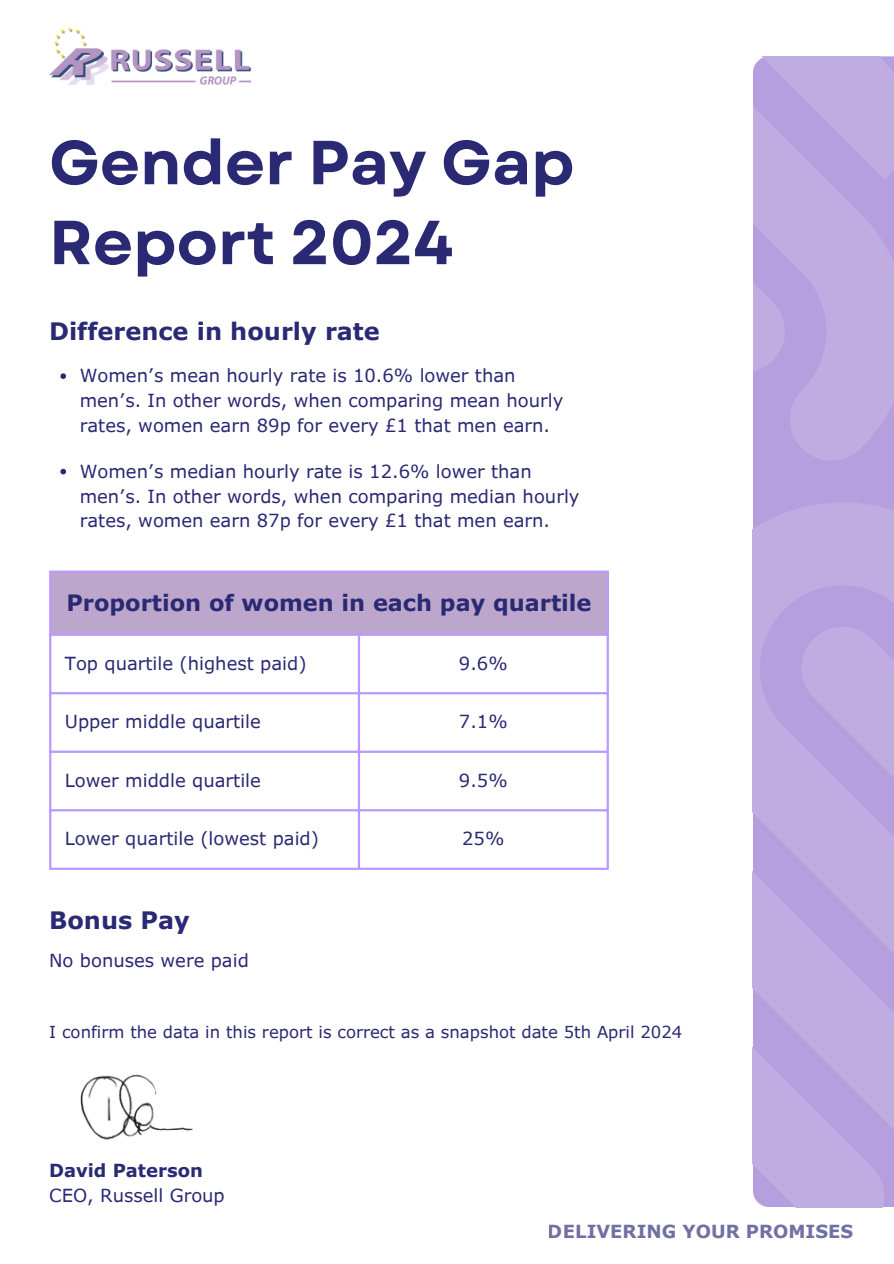
<style>
.page{position:relative;width:894px;height:1264px;background:#fff}
.page>*{position:absolute;margin:0;border:0;box-sizing:border-box;transform-origin:0 0}
.t1{font:700 61.95px/79.8px "Garet";color:#2a2974}
.t2{font:700 24px "Verdana Pro";color:#2a2974}
.t3{font:700 22.5px "Verdana Pro";color:#2a2974}
.t4{font:18px/24.8px "Verdana Pro";color:#2a2974}
.t5{font:700 18px "Verdana Pro";color:#2a2974}
.t6{font:16.5px "Verdana Pro";color:#2a2974}
</style>
<div class="page">
<svg style="left:752px;top:529px;width:141px;height:678px;background:#bca7df"></svg>
<svg style="left:753px;top:56px;width:140px;height:633px;background:#bba7df"></svg>
<div style="left:50px;top:571px;width:558px;height:64px;background:#bda6cb"></div>
<hr style="left:49px;top:573px;width:2px;height:294px;background:#b9f">
<hr style="left:358px;top:636px;width:2px;height:231px;background:#b9f">
<hr style="left:606px;top:573px;width:2px;height:294px;background:#b9f">
<hr style="left:49px;top:570px;width:559px;height:3px;background:#b9f">
<hr style="left:49px;top:633px;width:559px;height:3px;background:#b9f">
<hr style="left:49px;top:692px;width:559px;height:2px;background:#b9f">
<hr style="left:49px;top:750px;width:559px;height:3px;background:#b9f">
<hr style="left:49px;top:809px;width:559px;height:2px;background:#b9f">
<hr style="left:49px;top:867px;width:559px;height:3px;background:#b9f">
<img style="left:49px;top:28px;width:201px;height:56px">
<img style="left:80px;top:1074px;width:113px;height:66px">
<svg style="left:60px;top:373px;width:6px;height:6px"></svg>
<svg style="left:60px;top:469px;width:6px;height:5px"></svg>
<p class="t1" style="left:49px;top:123px;width:526px">Gender Pay Gap<br>Report 2024</p>
<p class="t2" style="left:49px;top:315px;width:332px">Difference in hourly rate</p>
<p class="t4" style="left:80px;top:363px;width:485px">Women’s mean hourly rate is 10.6% lower than men’s. In other words, when comparing mean hourly rates, women earn 89p for every £1 that men earn.</p>
<p class="t4" style="left:80px;top:458px;width:501px">Women’s median hourly rate is 12.6% lower than men’s. In other words, when comparing median hourly rates, women earn 87p for every £1 that men earn.</p>
<p class="t3" style="left:66px;top:588px;width:526px">Proportion of women in each pay quartile</p>
<p class="t4" style="left:65px;top:650px;width:243px">Top quartile (highest paid)</p>
<p class="t4" style="left:459px;top:650px;width:50px">9.6%</p>
<h1 class="t4" style="left:65px;top:708px;width:197px">Upper middle quartile</h1>
<h2 class="t4" style="left:459px;top:708px;width:50px">7.1%</h2>
<p class="t4" style="left:65px;top:767px;width:197px">Lower middle quartile</p>
<p class="t4" style="left:459px;top:767px;width:50px">9.5%</p>
<p class="t4" style="left:65px;top:825px;width:255px">Lower quartile (lowest paid)</p>
<p class="t4" style="left:462px;top:825px;width:44px">25%</p>
<p class="t2" style="left:49px;top:905px;width:142px">Bonus Pay</p>
<p class="t4" style="left:49px;top:947px;width:201px">No bonuses were paid</p>
<p class="t6" style="left:49px;top:1021px;width:634px">I confirm the data in this report is correct as a snapshot date 5th April 2024</p>
<h2 class="t5" style="left:49px;top:1159px;width:155px">David Paterson</h2>
<p class="t4" style="left:49px;top:1182px;width:177px">CEO, Russell Group</p>
<p class="t5" style="left:548px;top:1219px;width:307px">DELIVERING YOUR PROMISES</p>
</div>
